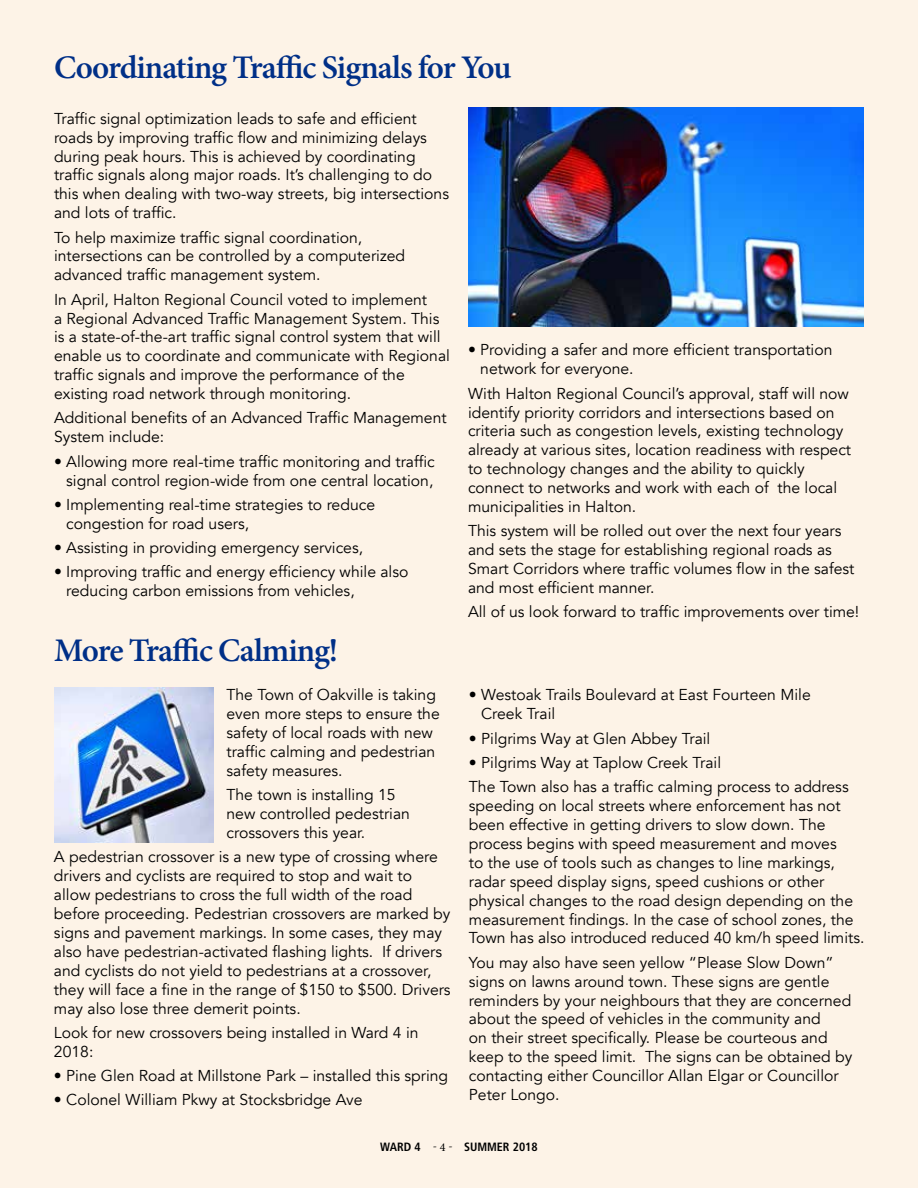
<style>
.page{position:relative;width:918px;height:1188px;background:#fdf3e7}
.page>*{position:absolute;margin:0;border:0;box-sizing:border-box;transform-origin:0 0}
.t1{font:600 33px "Minion Pro";letter-spacing:-.03em;color:#002f87}
.t2{font:15.75px/18.9px "Avenir";color:#000}
.t3{font:700 condensed 12px "Frutiger";color:#000}
.s1{font-family:"Minion Pro";font-weight:400;font-stretch:normal}
</style>
<div class="page">
<img style="left:469px;top:108px;width:395px;height:218px">
<img style="left:54px;top:688px;width:159px;height:155px">
<h1 class="t1" style="left:54px;top:45px;width:459px">Coordinating Traffic Signals for You</h1>
<p class="t2" style="left:54px;top:109px;width:397px">Traffic signal optimization leads to safe and efficient roads by improving traffic flow and minimizing delays during peak hours. This is achieved by coordinating traffic signals along major roads. It’s challenging to do this when dealing with two-way streets, big intersections and lots of traffic.</p>
<p class="t2" style="left:54px;top:228px;width:353px">To help maximize traffic signal coordination, intersections can be controlled by a computerized advanced traffic management system.</p>
<p class="t2" style="left:54px;top:290px;width:398px">In April, Halton Regional Council voted to implement<br>a Regional Advanced Traffic Management System. This is a state-of-the-art traffic signal control system that will enable us to coordinate and communicate with Regional traffic signals and improve the performance of the existing road network through monitoring.</p>
<p class="t2" style="left:54px;top:409px;width:394px">Additional benefits of an Advanced Traffic Management<br>System include:</p>
<p class="t2" style="left:54px;top:452px;width:382px;text-align:right">• Allowing more real-time traffic monitoring and traffic signal control region-wide from one central location,</p>
<p class="t2" style="left:66px;top:495px;width:310px;text-indent:-12px">• Implementing real-time strategies to reduce congestion for road users,</p>
<p class="t2" style="left:54px;top:538px;width:311px">• Assisting in providing emergency services,</p>
<p class="t2" style="left:66px;top:563px;width:344px;text-indent:-12px">• Improving traffic and energy efficiency while also reducing carbon emissions from vehicles,</p>
<h1 class="t1" style="left:54px;top:627px;width:286px">More Traffic Calming!</h1>
<p class="t2" style="left:227px;top:686px;width:215px">The Town of Oakville is taking even more steps to ensure the safety of local roads with new traffic calming and pedestrian safety measures.</p>
<p class="t2" style="left:227px;top:786px;width:185px">The town is installing 15 new controlled pedestrian crossovers this year.</p>
<p class="t2" style="left:54px;top:848px;width:398px">A pedestrian crossover is a new type of crossing where drivers and cyclists are required to stop and wait to allow pedestrians to cross the full width of the road before proceeding. Pedestrian crossovers are marked by signs and pavement markings. In some cases, they may also have pedestrian-activated flashing lights. If drivers and cyclists do not yield to pedestrians at a crossover, they will face a fine in the range of $150 to $500. Drivers may also lose three demerit points.</p>
<p class="t2" style="left:54px;top:1023px;width:366px">Look for new crossovers being installed in Ward 4 in<br>2018:</p>
<p class="t2" style="left:54px;top:1067px;width:396px">• Pine Glen Road at Millstone Park – installed this spring</p>
<p class="t2" style="left:54px;top:1091px;width:310px">• Colonel William Pkwy at Stocksbridge Ave</p>
<p class="t2" style="left:480px;top:341px;width:354px;text-indent:-12px">• Providing a safer and more efficient transportation network for everyone.</p>
<p class="t2" style="left:468px;top:384px;width:385px">With Halton Regional Council’s approval, staff will now identify priority corridors and intersections based on criteria such as congestion levels, existing technology already at various sites, location readiness with respect to technology changes and the ability to quickly connect to networks and work with each of the local municipalities in Halton.</p>
<p class="t2" style="left:468px;top:522px;width:388px">This system will be rolled out over the next four years and sets the stage for establishing regional roads as Smart Corridors where traffic volumes flow in the safest and most efficient manner.</p>
<p class="t2" style="left:468px;top:603px;width:393px">All of us look forward to traffic improvements over time!</p>
<p class="t2" style="left:481px;top:686px;width:331px;text-indent:-12px">• Westoak Trails Boulevard at East Fourteen Mile<br>Creek Trail</p>
<p class="t2" style="left:469px;top:729px;width:243px">• Pilgrims Way at Glen Abbey Trail</p>
<p class="t2" style="left:469px;top:751px;width:381px;line-height:24.3px">• Pilgrims Way at Taplow Creek Trail<br>The Town also has a traffic calming process to address</p>
<p class="t2" style="left:469px;top:797px;width:397px">speeding on local streets where enforcement has not been effective in getting drivers to slow down. The process begins with speed measurement and moves<br>to the use of tools such as changes to line markings, radar speed display signs, speed cushions or other physical changes to the road design depending on the measurement findings. In the case of school zones, the Town has also introduced reduced 40 km/h speed limits.</p>
<p class="t2" style="left:469px;top:953px;width:385px">You may also have seen yellow “Please Slow Down” signs on lawns around town. These signs are gentle reminders by your neighbours that they are concerned about the speed of vehicles in the community and<br>on their street specifically. Please be courteous and keep to the speed limit. The signs can be obtained by contacting either Councillor Allan Elgar or Councillor Peter Longo.</p>
<p class="t3" style="left:380px;top:1140px;width:159px">WARD 4 <span class="s1">- 4 -</span> SUMMER 2018</p>
</div>
